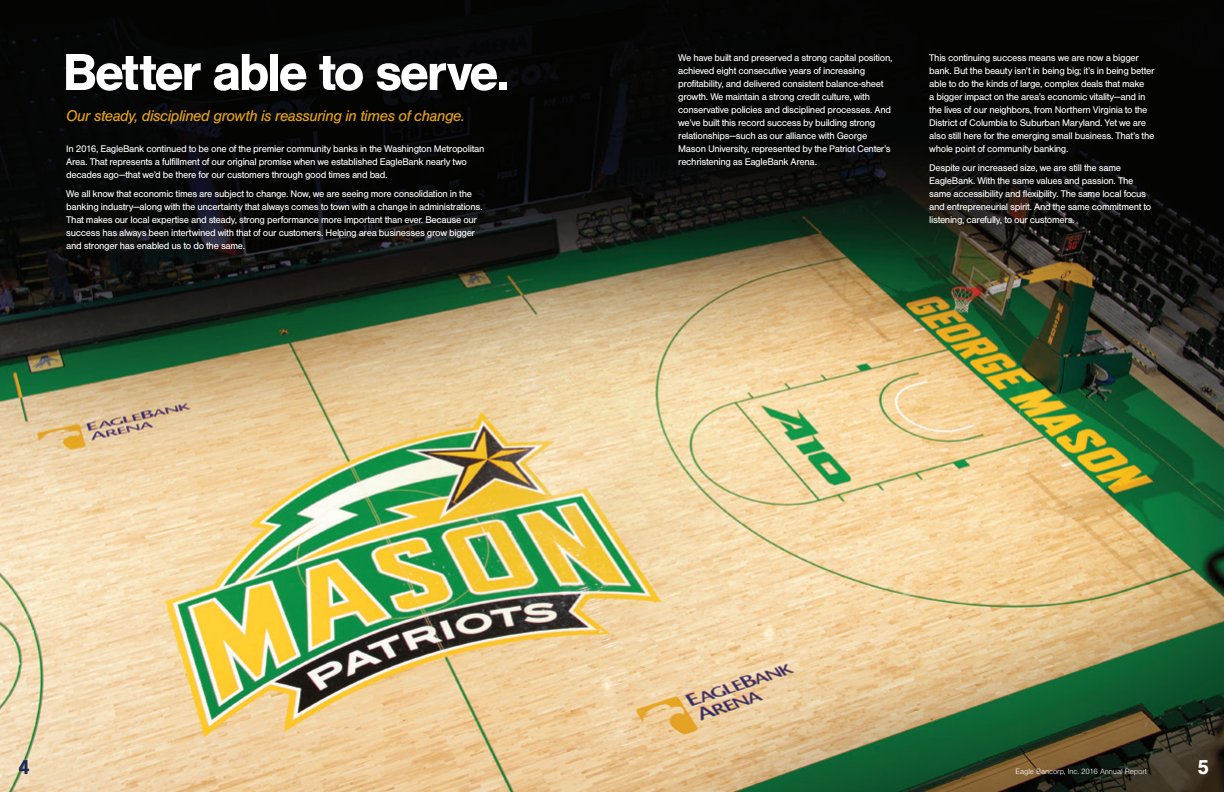
<style>
.page{position:relative;width:1224px;height:792px;background:#fff}
.page>*{position:absolute;margin:0;border:0;box-sizing:border-box;transform-origin:0 0}
.t1{font:700 54px "Nimbus San";letter-spacing:-.06em;color:#fff}
.t2{font:700 21px "Nimbus San";color:#1c275b}
.t3{font:700 21px "Nimbus San";color:#fff}
.t4{font:italic 16px "Nimbus San";letter-spacing:-.03em;color:#e6a218}
.t5{font:10px/13px "Nimbus San";letter-spacing:-.03em;color:#fff}
.t6{font:300 8px "Nimbus San";letter-spacing:-.01em;color:#fff}
</style>
<div class="page">
<img style="left:0;top:0;width:1224px;height:792px">
<h1 class="t1" style="left:62px;top:42px;width:449px">Better able to serve.</h1>
<h3 class="t4" style="left:66px;top:106px;width:400px">Our steady, disciplined growth is reassuring in times of change.</h3>
<p class="t5" style="left:66px;top:142px;width:420px">In 2016, EagleBank continued to be one of the premier community banks in the Washington Metropolitan<br>Area. That represents a fulfillment of our original promise when we established EagleBank nearly two decades ago—that we’d be there for our customers through good times and bad.</p>
<p class="t5" style="left:66px;top:188px;width:418px">We all know that economic times are subject to change. Now, we are seeing more consolidation in the banking industry—along with the uncertainty that always comes to town with a change in administrations.<br>That makes our local expertise and steady, strong performance more important than ever. Because our success has always been intertwined with that of our customers. Helping area businesses grow bigger and stronger has enabled us to do the same.</p>
<p class="t5" style="left:678px;top:51px;width:216px">We have built and preserved a strong capital position, achieved eight consecutive years of increasing profitability, and delivered consistent balance-sheet growth. We maintain a strong credit culture, with conservative policies and disciplined processes. And we’ve built this record success by building strong relationships—such as our alliance with George Mason University, represented by the Patriot Center’s rechristening as EagleBank Arena.</p>
<p class="t5" style="left:929px;top:51px;width:227px">This continuing success means we are now a bigger bank. But the beauty isn’t in being big; it’s in being better able to do the kinds of large, complex deals that make<br>a bigger impact on the area’s economic vitality—and in the lives of our neighbors, from Northern Virginia to the District of Columbia to Suburban Maryland. Yet we are also still here for the emerging small business. That’s the whole point of community banking.</p>
<p class="t5" style="left:929px;top:162px;width:224px">Despite our increased size, we are still the same EagleBank. With the same values and passion. The same accessibility and flexibility. The same local focus and entrepreneurial spirit. And the same commitment to listening, carefully, to our customers.</p>
<h2 class="t2" style="left:18px;top:755px;width:13px">4</h2>
<p class="t6" style="left:1016px;top:767px;width:133px">Eagle Bancorp, Inc. 2016 Annual Report</p>
<h2 class="t3" style="left:1197px;top:755px;width:13px">5</h2>
</div>
